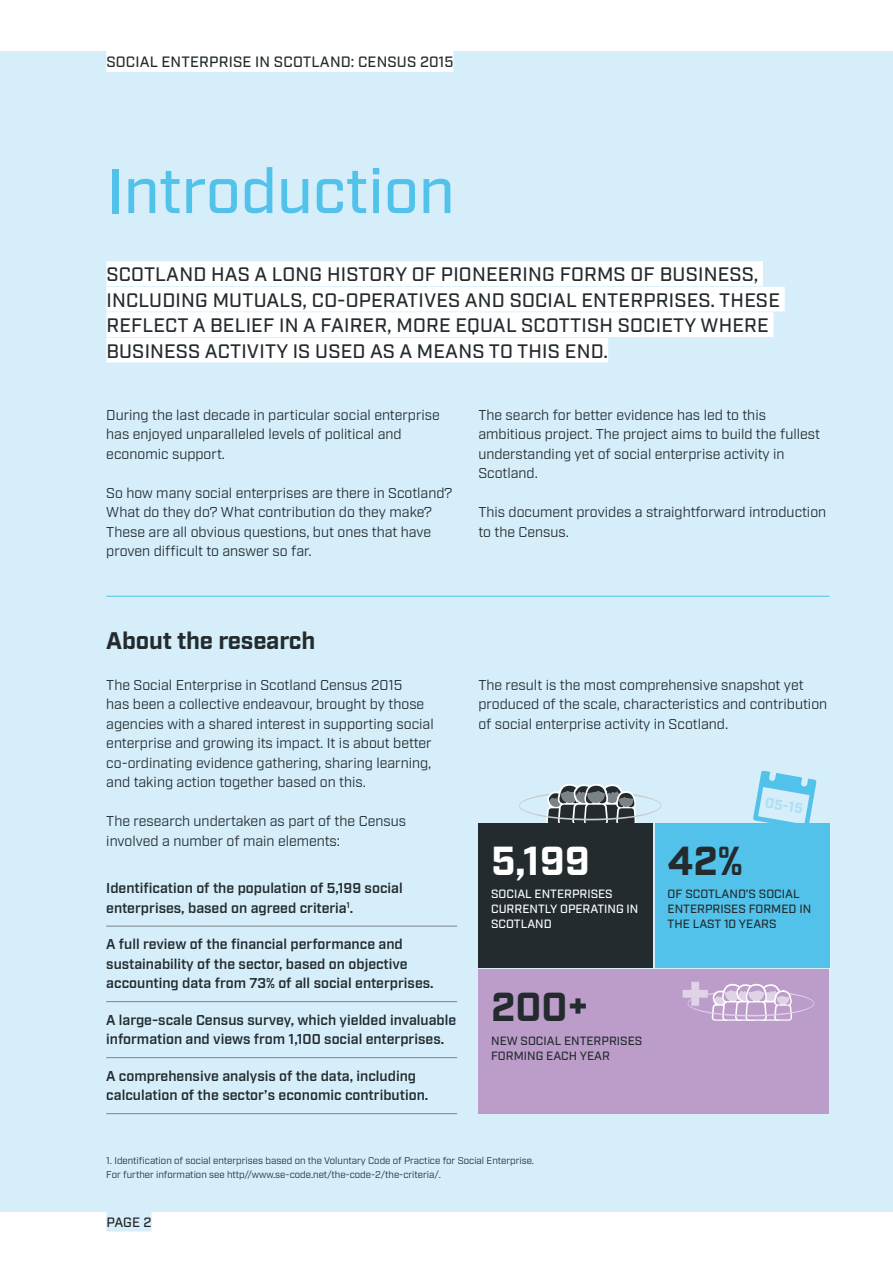
<style>
.page{position:relative;width:893px;height:1263px;background:#fff}
.page>*{position:absolute;margin:0;border:0;box-sizing:border-box;transform-origin:0 0}
.t1{font:500 63px "Industry";color:#52c2ea}
.body{font:700 40.5px "Industry";color:#232b2f}
.body-2{font:700 40.5px "Industry";color:#fff}
.sub_header{font:700 24px "Industry";letter-spacing:-.01em;color:#232b2f}
.first_para{font:500 19.5px/25.5px "Industry";letter-spacing:.01em;color:#232b2f}
.t2{font:500 15px "Industry";letter-spacing:.01em;color:#232b2f}
.body-3{font:14.25px/19.5px "Industry";color:#232b2f}
.Paras_with_lines{font:600 14.25px/19.5px "Industry";color:#232b2f}
.t3{font:700 14.25px "Industry";color:#aedef4}
.t4{font:500 13.5px "Industry";color:#231f20}
.body-4{font:500 12px/15px "Industry";color:#232b2f}
.body-5{font:500 12px/15px "Industry";color:#fff}
.Note{font:9.75px/13.5px "Industry";color:#232b2f}
</style>
<div class="page">
<div style="left:0;top:51px;width:893px;height:1161px;background:#d5eef9"></div>
<div style="left:106px;top:51px;width:347px;height:21px;background:#fff"></div>
<div style="left:106px;top:1212px;width:46px;height:19px;background:#d5eef9"></div>
<hr style="left:106px;top:926px;width:351px;height:1px;background:#7c8387">
<hr style="left:106px;top:1001px;width:351px;height:1px;background:#7c8387">
<hr style="left:106px;top:1057px;width:351px;height:1px;background:#7c8387">
<hr style="left:106px;top:1113px;width:351px;height:1px;background:#7c8387">
<svg style="left:519px;top:784px;width:142px;height:39px"></svg>
<div style="left:478px;top:823px;width:175px;height:145px;background:#232b2f"></div>
<div style="left:655px;top:823px;width:174px;height:145px;background:#52c2ea"></div>
<svg style="left:753px;top:770px;width:64px;height:53px"></svg>
<div style="left:478px;top:969px;width:351px;height:145px;background:#bc9dc9"></div>
<div style="left:106px;top:261px;width:657px;height:25px;background:#fff"></div>
<div style="left:106px;top:287px;width:679px;height:24px;background:#fff"></div>
<div style="left:106px;top:312px;width:667px;height:25px;background:#fff"></div>
<div style="left:106px;top:338px;width:502px;height:24px;background:#fff"></div>
<hr style="left:106px;top:596px;width:723px;height:1px;background:#52c2ea">
<svg style="left:683px;top:982px;width:131px;height:39px"></svg>
<p class="t2" style="left:106px;top:53px;width:349px">SOCIAL ENTERPRISE IN SCOTLAND: CENSUS 2015</p>
<p class="t1" style="left:106px;top:154px;width:350px">Introduction</p>
<p class="first_para" style="left:106px;top:262px;width:675px">SCOTLAND HAS A LONG HISTORY OF PIONEERING FORMS OF BUSINESS, INCLUDING MUTUALS, CO-OPERATIVES AND SOCIAL ENTERPRISES. THESE REFLECT A BELIEF IN A FAIRER, MORE EQUAL SCOTTISH SOCIETY WHERE BUSINESS ACTIVITY IS USED AS A MEANS TO THIS END.</p>
<p class="body-3" style="left:106px;top:405px;width:335px">During the last decade in particular social enterprise has enjoyed unparalleled levels of political and economic support.</p>
<p class="body-3" style="left:106px;top:483px;width:348px">So how many social enterprises are there in Scotland?<br>What do they do? What contribution do they make?<br>These are all obvious questions, but ones that have proven difficult to answer so far.</p>
<p class="body-3" style="left:478px;top:405px;width:343px">The search for better evidence has led to this ambitious project. The project aims to build the fullest understanding yet of social enterprise activity in Scotland.</p>
<p class="body-3" style="left:478px;top:503px;width:349px">This document provides a straightforward introduction to the Census.</p>
<p class="sub_header" style="left:106px;top:626px;width:211px">About the research</p>
<p class="body-3" style="left:106px;top:675px;width:329px">The Social Enterprise in Scotland Census 2015<br>has been a collective endeavour, brought by those agencies with a shared interest in supporting social enterprise and growing its impact. It is about better co-ordinating evidence gathering, sharing learning, and taking action together based on this.</p>
<p class="body-3" style="left:106px;top:812px;width:301px">The research undertaken as part of the Census involved a number of main elements:</p>
<p class="Paras_with_lines" style="left:106px;top:879px;width:298px">Identification of the population of 5,199 social enterprises, based on agreed criteria<sup>1</sup>.</p>
<p class="Paras_with_lines" style="left:106px;top:935px;width:329px">A full review of the financial performance and sustainability of the sector, based on objective accounting data from 73% of all social enterprises.</p>
<p class="Paras_with_lines" style="left:106px;top:1011px;width:351px">A large-scale Census survey, which yielded invaluable information and views from 1,100 social enterprises.</p>
<p class="Paras_with_lines" style="left:106px;top:1067px;width:324px">A comprehensive analysis of the data, including calculation of the sector’s economic contribution.</p>
<p class="body-3" style="left:478px;top:675px;width:350px">The result is the most comprehensive snapshot yet produced of the scale, characteristics and contribution of social enterprise activity in Scotland.</p>
<p class="body-2" style="left:491px;top:836px;width:100px">5,199</p>
<p class="body-5" style="left:491px;top:887px;width:149px">SOCIAL ENTERPRISES<br>CURRENTLY OPERATING IN<br>SCOTLAND</p>
<p class="body" style="left:491px;top:983px;width:99px">200+</p>
<p class="body-4" style="left:491px;top:1033px;width:153px">NEW SOCIAL ENTERPRISES<br>FORMING EACH YEAR</p>
<p class="t3" style="left:767px;top:794px;width:40px;rotate:10deg">05-15</p>
<p class="body" style="left:668px;top:836px;width:77px">42%</p>
<p class="body-4" style="left:668px;top:887px;width:145px">OF SCOTLAND’S SOCIAL<br>ENTERPRISES FORMED IN<br>THE LAST 10 YEARS</p>
<p class="Note" style="left:106px;top:1154px;width:429px">1. Identification of social enterprises based on the Voluntary Code of Practice for Social Enterprise.<br>For further information see http//www.se-code.net/the-code-2/the-criteria/.</p>
<p class="t4" style="left:106px;top:1214px;width:47px">PAGE 2</p>
</div>
